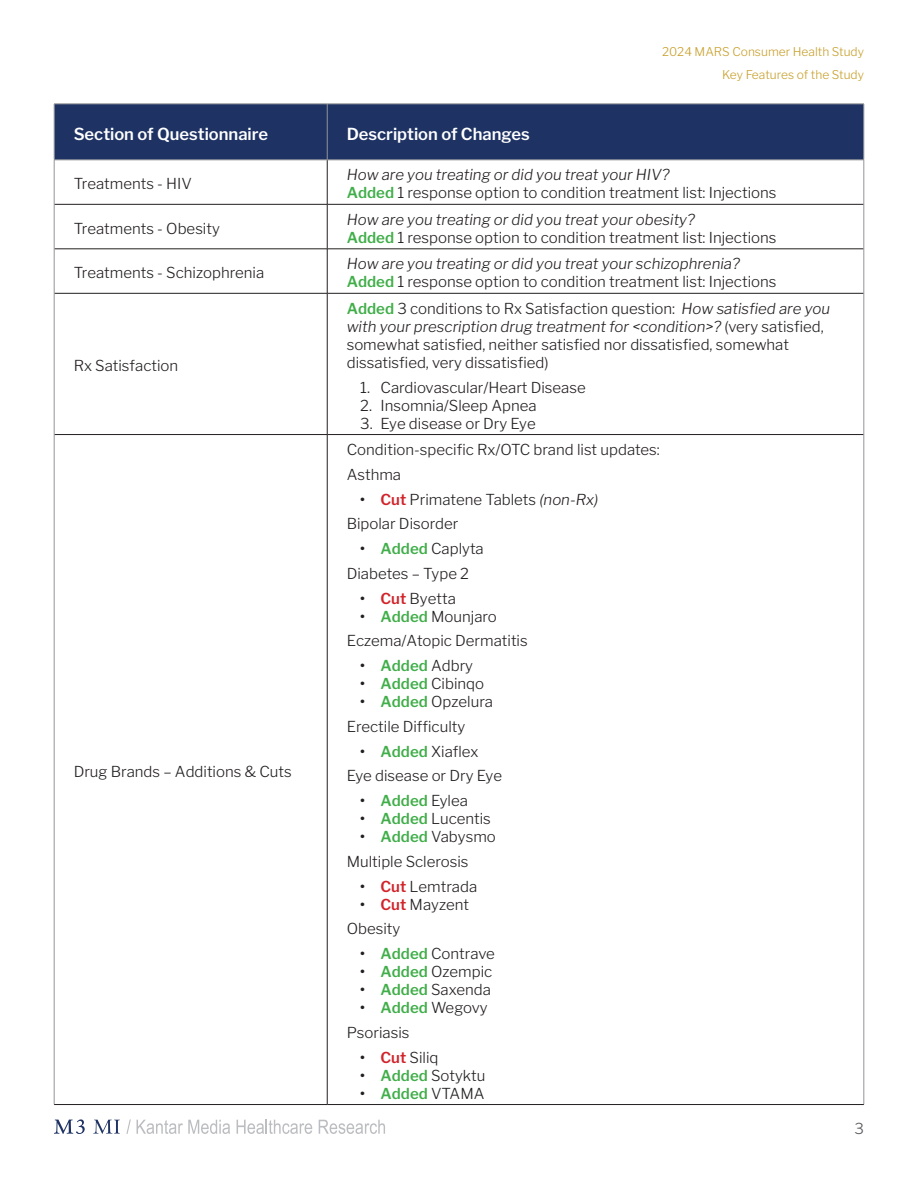
<style>
.page{position:relative;width:918px;height:1188px;background:#fff}
.page>*{position:absolute;margin:0;border:0;box-sizing:border-box;transform-origin:0 0}
.t1{font:600 16.5px "Libre Franklin";color:#fff}
.t2{font:300 15px/18px "Libre Franklin";color:#231f20}
.t3{font:italic 300 15px "Libre Franklin";color:#231f20}
.t4{font:600 15px "Libre Franklin";color:#40ae49}
.t5{font:300 15px "Libre Franklin";color:#57585a}
.t6{font:300 12px/23.4px "Libre Franklin";color:#c8a02c;text-align:right}
.s1{font-weight:600;color:#40ae49}
.s2{font-style:italic}
.s3{font-weight:600}
.s4{font-weight:600;color:#d1232a}
.s5{color:#231f20}
.s6{font-weight:300;color:#231f20}
</style>
<div class="page">
<svg style="left:126px;top:1119px;width:5px;height:15px"></svg>
<svg style="left:137px;top:1120px;width:93px;height:14px"></svg>
<svg style="left:237px;top:1120px;width:75px;height:14px"></svg>
<svg style="left:319px;top:1120px;width:66px;height:14px"></svg>
<svg style="left:54px;top:1119px;width:31px;height:15px"></svg>
<svg style="left:93px;top:1120px;width:27px;height:14px"></svg>
<div style="left:55px;top:105px;width:809px;height:55px;background:#1e3264"></div>
<hr style="left:327px;top:160px;width:1px;height:44px;background:#231f20">
<hr style="left:54px;top:204px;width:273px;height:1px;background:#231f20">
<hr style="left:327px;top:204px;width:537px;height:1px;background:#231f20">
<hr style="left:327px;top:205px;width:1px;height:44px;background:#231f20">
<hr style="left:54px;top:249px;width:273px;height:1px;background:#231f20">
<hr style="left:327px;top:249px;width:537px;height:1px;background:#231f20">
<hr style="left:327px;top:249px;width:1px;height:44px;background:#231f20">
<hr style="left:54px;top:293px;width:273px;height:1px;background:#231f20">
<hr style="left:327px;top:293px;width:537px;height:1px;background:#231f20">
<hr style="left:327px;top:293px;width:1px;height:141px;background:#231f20">
<hr style="left:54px;top:434px;width:273px;height:1px;background:#231f20">
<hr style="left:327px;top:434px;width:537px;height:1px;background:#231f20">
<hr style="left:327px;top:435px;width:1px;height:669px;background:#231f20">
<hr style="left:54px;top:1104px;width:273px;height:1px;background:#231f20">
<hr style="left:327px;top:1104px;width:537px;height:1px;background:#231f20">
<hr style="left:54px;top:160px;width:1px;height:44px;background:#939598">
<hr style="left:864px;top:160px;width:1px;height:44px;background:#939598">
<hr style="left:54px;top:204px;width:1px;height:45px;background:#939598">
<hr style="left:864px;top:204px;width:1px;height:45px;background:#939598">
<hr style="left:54px;top:249px;width:1px;height:44px;background:#939598">
<hr style="left:864px;top:249px;width:1px;height:44px;background:#939598">
<hr style="left:54px;top:293px;width:1px;height:142px;background:#939598">
<hr style="left:864px;top:293px;width:1px;height:142px;background:#939598">
<hr style="left:54px;top:435px;width:1px;height:669px;background:#939598">
<hr style="left:864px;top:435px;width:1px;height:669px;background:#939598">
<hr style="left:54px;top:104px;width:273px;height:1px;background:#939598">
<hr style="left:54px;top:104px;width:1px;height:56px;background:#939598">
<hr style="left:327px;top:104px;width:537px;height:1px;background:#939598">
<hr style="left:327px;top:104px;width:1px;height:56px;background:#939598">
<hr style="left:864px;top:104px;width:1px;height:56px;background:#939598">
<hr style="left:54px;top:160px;width:273px;height:1px;background:#939598">
<hr style="left:327px;top:160px;width:537px;height:1px;background:#939598">
<p class="t6" style="left:662px;top:40px;width:203px">2024 MARS Consumer Health Study<br>Key Features of the Study</p>
<p class="t1" style="left:74px;top:124px;width:196px">Section of Questionnaire</p>
<p class="t1" style="left:347px;top:124px;width:185px">Description of Changes</p>
<p class="t2" style="left:74px;top:175px;width:120px">Treatments - HIV</p>
<p class="t3" style="left:347px;top:166px;width:324px">How are you treating or did you treat your HIV?</p>
<p class="t2" style="left:347px;top:184px;width:431px"><span class="s1">Added</span> 1 response option to condition treatment list: Injections</p>
<p class="t2" style="left:74px;top:219px;width:148px">Treatments - Obesity</p>
<p class="t2" style="left:74px;top:264px;width:192px">Treatments - Schizophrenia</p>
<p class="t2" style="left:74px;top:357px;width:106px">Rx Satisfaction</p>
<p class="t2" style="left:74px;top:762px;width:220px">Drug Brands – Additions &amp; Cuts</p>
<p class="t3" style="left:347px;top:210px;width:350px">How are you treating or did you treat your obesity?</p>
<p class="t2" style="left:347px;top:228px;width:431px"><span class="s1">Added</span> 1 response option to condition treatment list: Injections</p>
<p class="t3" style="left:347px;top:255px;width:395px">How are you treating or did you treat your schizophrenia?</p>
<p class="t2" style="left:347px;top:273px;width:431px"><span class="s1">Added</span> 1 response option to condition treatment list: Injections</p>
<p class="t2" style="left:347px;top:299px;width:485px"><span class="s1">Added</span> 3 conditions to Rx Satisfaction question: <span class="s2">How satisfied are you with your prescription drug treatment for &lt;condition&gt;?</span> (very satisfied, somewhat satisfied, neither satisfied nor dissatisfied, somewhat dissatisfied, very dissatisfied)</p>
<p class="t2" style="left:360px;top:378px;width:227px">1. Cardiovascular/Heart Disease</p>
<p class="t2" style="left:360px;top:396px;width:178px">2. Insomnia/Sleep Apnea</p>
<p class="t2" style="left:360px;top:414px;width:177px">3. Eye disease or Dry Eye</p>
<p class="t2" style="left:347px;top:441px;width:315px">Condition-specific Rx/OTC brand list updates:</p>
<p class="t2" style="left:347px;top:465px;width:56px">Asthma</p>
<p class="t2" style="left:360px;top:490px;width:239px"><span class="s3">•</span> <span class="s4">Cut</span> Primatene Tablets <span class="s2">(non-Rx)</span></p>
<p class="t2" style="left:347px;top:515px;width:113px">Bipolar Disorder</p>
<p class="t2" style="left:360px;top:540px;width:125px"><span class="s3">•</span> <span class="s1">Added</span> Caplyta</p>
<p class="t2" style="left:347px;top:564px;width:124px">Diabetes – Type 2</p>
<p class="t2" style="left:360px;top:589px;width:97px"><span class="s3">•</span> <span class="s4">Cut</span> Byetta</p>
<p class="t2" style="left:360px;top:607px;width:138px"><span class="s3">•</span> <span class="s1">Added</span> Mounjaro</p>
<p class="t2" style="left:347px;top:632px;width:182px">Eczema/Atopic Dermatitis</p>
<p class="t4" style="left:360px;top:657px;width:114px"><span class="s5">•</span> Added <span class="s6">Adbry</span></p>
<p class="t2" style="left:360px;top:675px;width:125px"><span class="s3">•</span> <span class="s1">Added</span> Cibinqo</p>
<p class="t2" style="left:360px;top:693px;width:134px"><span class="s3">•</span> <span class="s1">Added</span> Opzelura</p>
<p class="t2" style="left:347px;top:717px;width:120px">Erectile Difficulty</p>
<p class="t2" style="left:360px;top:742px;width:120px"><span class="s3">•</span> <span class="s1">Added</span> Xiaflex</p>
<p class="t2" style="left:347px;top:767px;width:157px">Eye disease or Dry Eye</p>
<p class="t4" style="left:360px;top:792px;width:109px"><span class="s5">•</span> Added <span class="s6">Eylea</span></p>
<p class="t2" style="left:360px;top:810px;width:132px"><span class="s3">•</span> <span class="s1">Added</span> Lucentis</p>
<p class="t2" style="left:360px;top:828px;width:137px"><span class="s3">•</span> <span class="s1">Added</span> Vabysmo</p>
<p class="t2" style="left:347px;top:852px;width:123px">Multiple Sclerosis</p>
<p class="t2" style="left:360px;top:877px;width:118px"><span class="s3">•</span> <span class="s4">Cut</span> Lemtrada</p>
<p class="t2" style="left:360px;top:895px;width:110px"><span class="s3">•</span> <span class="s4">Cut</span> Mayzent</p>
<p class="t2" style="left:347px;top:920px;width:55px">Obesity</p>
<p class="t2" style="left:360px;top:945px;width:136px"><span class="s3">•</span> <span class="s1">Added</span> Contrave</p>
<p class="t2" style="left:360px;top:963px;width:134px"><span class="s3">•</span> <span class="s1">Added</span> Ozempic</p>
<p class="t2" style="left:360px;top:981px;width:132px"><span class="s3">•</span> <span class="s1">Added</span> Saxenda</p>
<p class="t2" style="left:360px;top:999px;width:129px"><span class="s3">•</span> <span class="s1">Added</span> Wegovy</p>
<p class="t2" style="left:347px;top:1023px;width:64px">Psoriasis</p>
<p class="t2" style="left:360px;top:1048px;width:80px"><span class="s3">•</span> <span class="s4">Cut</span> Siliq</p>
<p class="t2" style="left:360px;top:1066px;width:127px"><span class="s3">•</span> <span class="s1">Added</span> Sotyktu</p>
<p class="t4" style="left:360px;top:1084px;width:126px"><span class="s5">•</span> Added <span class="s6">VTAMA</span></p>
<p class="t5" style="left:854px;top:1119px;width:11px">3</p>
</div>
